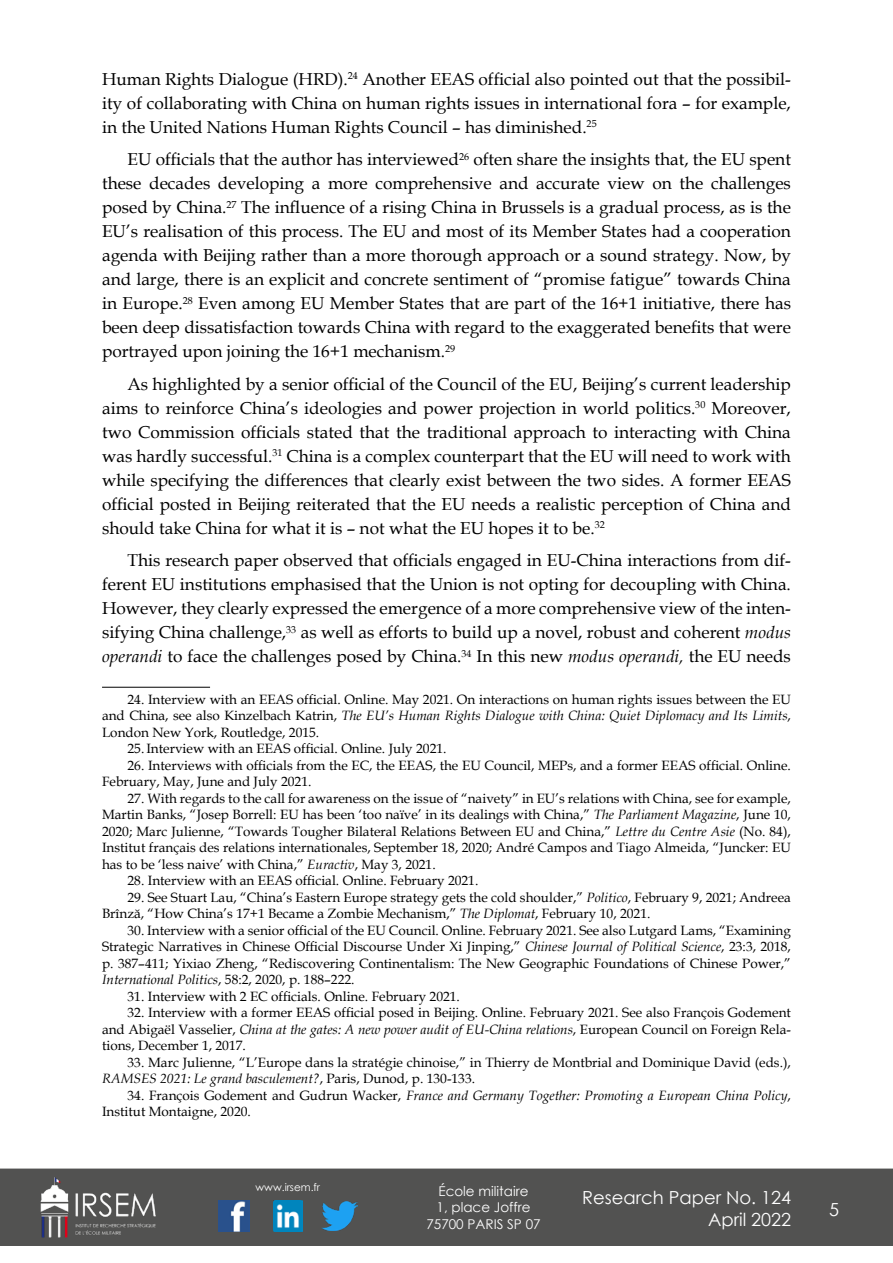
<style>
.page{position:relative;width:893px;height:1263px;background:#fff}
.page>*{position:absolute;margin:0;border:0;box-sizing:border-box;transform-origin:0 0}
.t1{font:18px/21.6px "Century Gothic";color:#fff;text-align:right}
.t2{font:17.25px/24px "Book Antiqua";color:#000;text-align:justify}
.t3{font:13.5px/16.5px "Book Antiqua";color:#000}
.t4{font:italic 13.5px "Book Antiqua";color:#000}
.t5{font:13.5px/16.2px "Century Gothic";color:#fff;text-align:center}
.t6{font:10.5px "Century Gothic";color:#fff}
.s1{font-style:italic}
.s2{font-style:normal}
</style>
<div class="page">
<div style="left:0;top:1168px;width:893px;height:78px;background:#525251;border:2px solid #525251"></div>
<img style="left:39px;top:1169px;width:117px;height:76px">
<img style="left:322px;top:1201px;width:36px;height:30px">
<img style="left:218px;top:1200px;width:31px;height:32px">
<img style="left:274px;top:1200px;width:28px;height:32px">
<hr style="left:102px;top:687px;width:108px;height:1px;background:#000">
<p class="t2" style="left:102px;top:67px;width:690px">Human Rights Dialogue (HRD).<sup>24</sup> Another EEAS official also pointed out that the possibil&shy;ity of collaborating with China on human rights issues in international fora – for example, in the United Nations Human Rights Council – has diminished.<sup>25</sup></p>
<p class="t2" style="left:102px;top:147px;width:690px;text-indent:26px">EU officials that the author has interviewed<sup>26</sup> often share the insights that, the EU spent these decades developing a more comprehensive and accurate view on the challenges posed by China.<sup>27</sup> The influence of a rising China in Brussels is a gradual process, as is the EU’s realisation of this process. The EU and most of its Member States had a cooperation agenda with Beijing rather than a more thorough approach or a sound strategy. Now, by and large, there is an explicit and concrete sentiment of “promise fatigue” towards China in Europe.<sup>28</sup> Even among EU Member States that are part of the 16+1 initiative, there has been deep dissatisfaction towards China with regard to the exaggerated benefits that were portrayed upon joining the 16+1 mechanism.<sup>29</sup></p>
<p class="t2" style="left:102px;top:372px;width:690px;text-indent:26px">As highlighted by a senior official of the Council of the EU, Beijing’s current leadership aims to reinforce China’s ideologies and power projection in world politics.<sup>30</sup> Moreover, two Commission officials stated that the traditional approach to interacting with China was hardly successful.<sup>31</sup> China is a complex counterpart that the EU will need to work with while specifying the differences that clearly exist between the two sides. A former EEAS official posted in Beijing reiterated that the EU needs a realistic perception of China and should take China for what it is – not what the EU hopes it to be.<sup>32</sup></p>
<p class="t2" style="left:102px;top:548px;width:690px;text-indent:26px">This research paper observed that officials engaged in EU-China interactions from dif&shy;ferent EU institutions emphasised that the Union is not opting for decoupling with China.<br>However, they clearly expressed the emergence of a more comprehensive view of the inten&shy;sifying China challenge,<sup>33</sup> as well as efforts to build up a novel, robust and coherent <span class="s1">modus operandi</span> to face the challenges posed by China.<sup>34</sup> In this new <span class="s1">modus operandi,</span> the EU needs</p>
<p class="t3" style="left:128px;top:690px;width:665px">24. Interview with an EEAS official. Online. May 2021. On interactions on human rights issues between the EU</p>
<p class="t4" style="left:102px;top:706px;width:690px"><span class="s2">and China, see also Kinzelbach Katrin,</span> The EU’s Human Rights Dialogue with China: Quiet Diplomacy and Its Limits<span class="s2">,</span></p>
<p class="t3" style="left:102px;top:723px;width:219px">London New York, Routledge, 2015.</p>
<p class="t3" style="left:128px;top:740px;width:320px">25.Interview with an EEAS official. Online. July 2021.</p>
<p class="t3" style="left:102px;top:756px;width:690px;text-indent:26px">26. Interviews with officials from the EC, the EEAS, the EU Council, MEPs, and a former EEAS official. Online.<br>February, May, June and July 2021.</p>
<p class="t3" style="left:102px;top:789px;width:690px;text-align:justify;text-indent:26px">27. With regards to the call for awareness on the issue of “naivety” in EU’s relations with China, see for example, Martin Banks, “Josep Borrell: EU has been ‘too naïve’ in its dealings with China,” <span class="s1">The Parliament Magazine</span>, June 10, 2020; Marc Julienne, “Towards Tougher Bilateral Relations Between EU and China,” <span class="s1">Lettre du Centre Asie</span> (No. 84), Institut français des relations internationales, September 18, 2020; André Campos and Tiago Almeida, “Juncker: EU has to be ‘less naive’ with China,” <span class="s1">Euractiv</span>, May 3, 2021.</p>
<p class="t3" style="left:128px;top:872px;width:352px">28. Interview with an EEAS official. Online. February 2021.</p>
<p class="t3" style="left:102px;top:888px;width:690px;text-indent:26px">29. See Stuart Lau, “China’s Eastern Europe strategy gets the cold shoulder,” <span class="s1">Politico</span>, February 9, 2021; Andreea<br>Brînză, “How China’s 17+1 Became a Zombie Mechanism,” <span class="s1">The Diplomat</span>, February 10, 2021.</p>
<p class="t3" style="left:102px;top:921px;width:690px;text-align:justify;text-indent:26px">30. Interview with a senior official of the EU Council. Online. February 2021. See also Lutgard Lams, “Examining Strategic Narratives in Chinese Official Discourse Under Xi Jinping,” <span class="s1">Chinese Journal of Political Science</span>, 23:3, 2018, p. 387–411; Yixiao Zheng, “Rediscovering Continentalism: The New Geographic Foundations of Chinese Power,” <span class="s1">International Politics</span>, 58:2, 2020, p. 188–222.</p>
<p class="t3" style="left:128px;top:987px;width:334px">31. Interview with 2 EC officials. Online. February 2021.</p>
<p class="t3" style="left:102px;top:1004px;width:690px;text-align:justify;text-indent:26px">32. Interview with a former EEAS official posed in Beijing. Online. February 2021. See also François Godement and Abigaël Vasselier, <span class="s1">China at the gates: A new power audit of EU-China relations</span>, European Council on Foreign Rela&shy;tions, December 1, 2017.</p>
<p class="t3" style="left:102px;top:1053px;width:690px;text-indent:26px">33. Marc Julienne, “L’Europe dans la stratégie chinoise,” in Thierry de Montbrial and Dominique David (eds.),<br><span class="s1">RAMSES 2021: Le grand basculement?</span>, Paris, Dunod, p. 130-133.</p>
<p class="t3" style="left:102px;top:1086px;width:690px;text-indent:26px">34. François Godement and Gudrun Wacker, <span class="s1">France and Germany Together: Promoting a European China Policy</span>,<br>Institut Montaigne, 2020.</p>
<p class="t6" style="left:256px;top:1179px;width:66px">www.irsem.fr</p>
<p class="t5" style="left:426px;top:1183px;width:116px">École militaire<br>1, place Joffre<br>75700 PARIS SP 07</p>
<h1 class="t1" style="left:582px;top:1186px;width:210px">Research Paper No. 124<br>April 2022</h1>
<h1 class="t1" style="left:829px;top:1198px;width:11px">5</h1>
</div>
